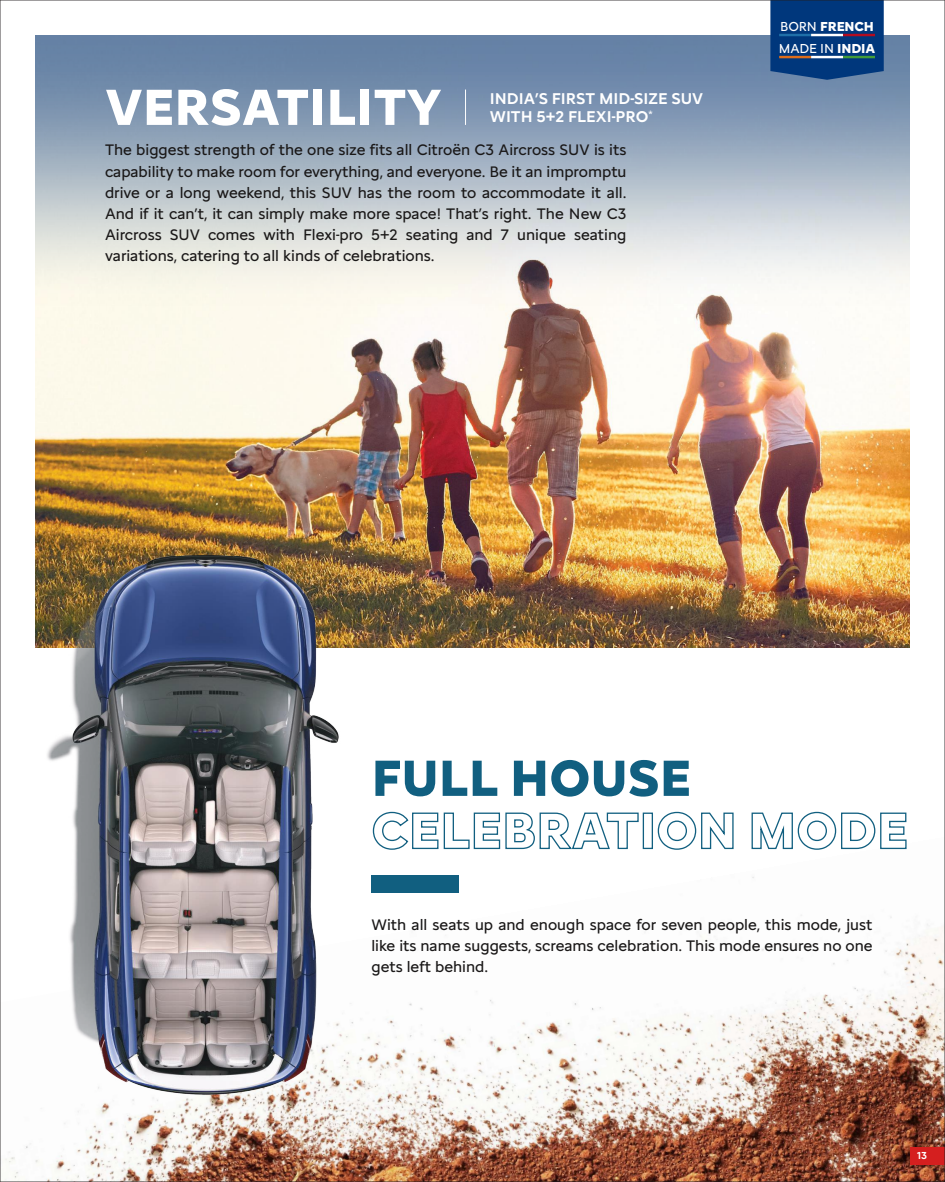
<style>
.page{position:relative;width:945px;height:1182px;background:#fff}
.page>*{position:absolute;margin:0;border:0;box-sizing:border-box;transform-origin:0 0}
.t1{font:700 52.5px "Citroen Type";color:#115f80}
.t2{font:700 52.41px "Citroen Type";color:#fff}
.t3{font:500 16.1px/18.1px "Citroen Type";color:#fff}
.t4{font:15.75px/21px "Citroen Type";color:#1a1818;text-align:justify}
.t5{font:700 13.47px/22.1px "Citroen Type";letter-spacing:-.01em;color:#fff}
.t6{font:500 10.5px "Citroen Type";color:#fff}
.s1{font-weight:400}
</style>
<div class="page">
<img style="left:0;top:0;width:945px;height:1181px">
<hr style="left:465px;top:89px;width:1px;height:36px;background:#fff">
<h2 class="t2" style="left:105px;top:67px;width:338px">VERSATILITY</h2>
<p class="t3" style="left:490px;top:88px;width:215px">INDIA’S FIRST MID-SIZE SUV<br>WITH 5+2 FLEXI-PRO<sup>*</sup></p>
<p class="t4" style="left:105px;top:139px;width:523px">The biggest strength of the one size fits all Citroën C3 Aircross SUV is its capability to make room for everything, and everyone. Be it an impromptu drive or a long weekend, this SUV has the room to accommodate it all.<br>And if it can’t, it can simply make more space! That’s right. The New C3<br>Aircross SUV comes with Flexi-pro 5+2 seating and 7 unique seating variations, catering to all kinds of celebrations.</p>
<p class="t5" style="left:779px;top:15px;width:98px"><span class="s1">BORN</span> FRENCH<br><span class="s1">MADE IN</span> INDIA</p>
<h1 class="t1" style="left:371px;top:738px;width:321px">FULL HOUSE</h1>
<p class="t4" style="left:371px;top:912px;width:503px">With all seats up and enough space for seven people, this mode, just like its name suggests, screams celebration. This mode ensures no one gets left behind.</p>
<p class="t6" style="left:917px;top:1147px;width:11px">13</p>
</div>
